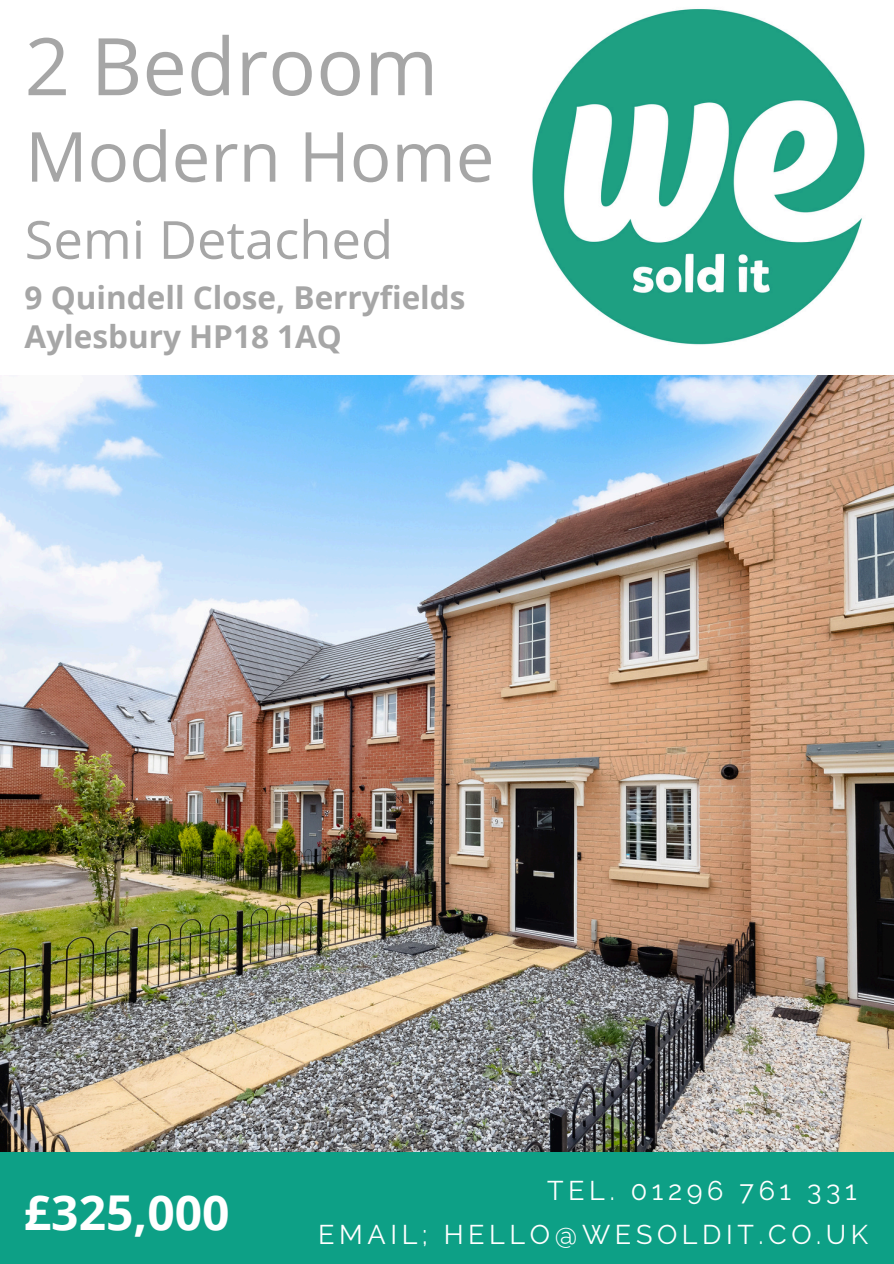
<style>
.page{position:relative;width:894px;height:1264px;background:#fff}
.page>*{position:absolute;margin:0;border:0;box-sizing:border-box;transform-origin:0 0}
.t1{font:79.5px "Open Sans";color:#a6a6a6}
.t2{font:69px "Open Sans";color:#a6a6a6}
.t3{font:52.5px "Open Sans";color:#a6a6a6}
.t4{font:700 48px "Open Sans";color:#fff}
.t5{font:700 31.5px/39.3px "Open Sans";color:#a6a6a6}
.t6{font:27px "Raleway";letter-spacing:.17em;color:#fff}
</style>
<div class="page">
<div style="left:0;top:0;width:893px;height:1263px;background:#0da086"></div>
<img style="left:0;top:375px;width:893px;height:775px">
<div style="left:0;top:0;width:893px;height:375px;background:#fff"></div>
<img style="left:532px;top:9px;width:333px;height:336px">
<p class="t1" style="left:25px;top:10px;width:415px">2 Bedroom</p>
<p class="t2" style="left:25px;top:108px;width:470px">Modern Home</p>
<h3 class="t3" style="left:25px;top:203px;width:370px">Semi Detached</h3>
<h5 class="t5" style="left:25px;top:277px;width:442px">9 Quindell Close, Berryfields<br>Aylesbury HP18 1AQ</h5>
<p class="t4" style="left:24px;top:1178px;width:207px">£325,000</p>
<h2 class="t6" style="left:547px;top:1174px;width:311px">TEL. 01296 761 331</h2>
<h4 class="t6" style="left:318px;top:1218px;width:551px">EMAIL; HELLO@WESOLDIT.CO.UK</h4>
</div>
